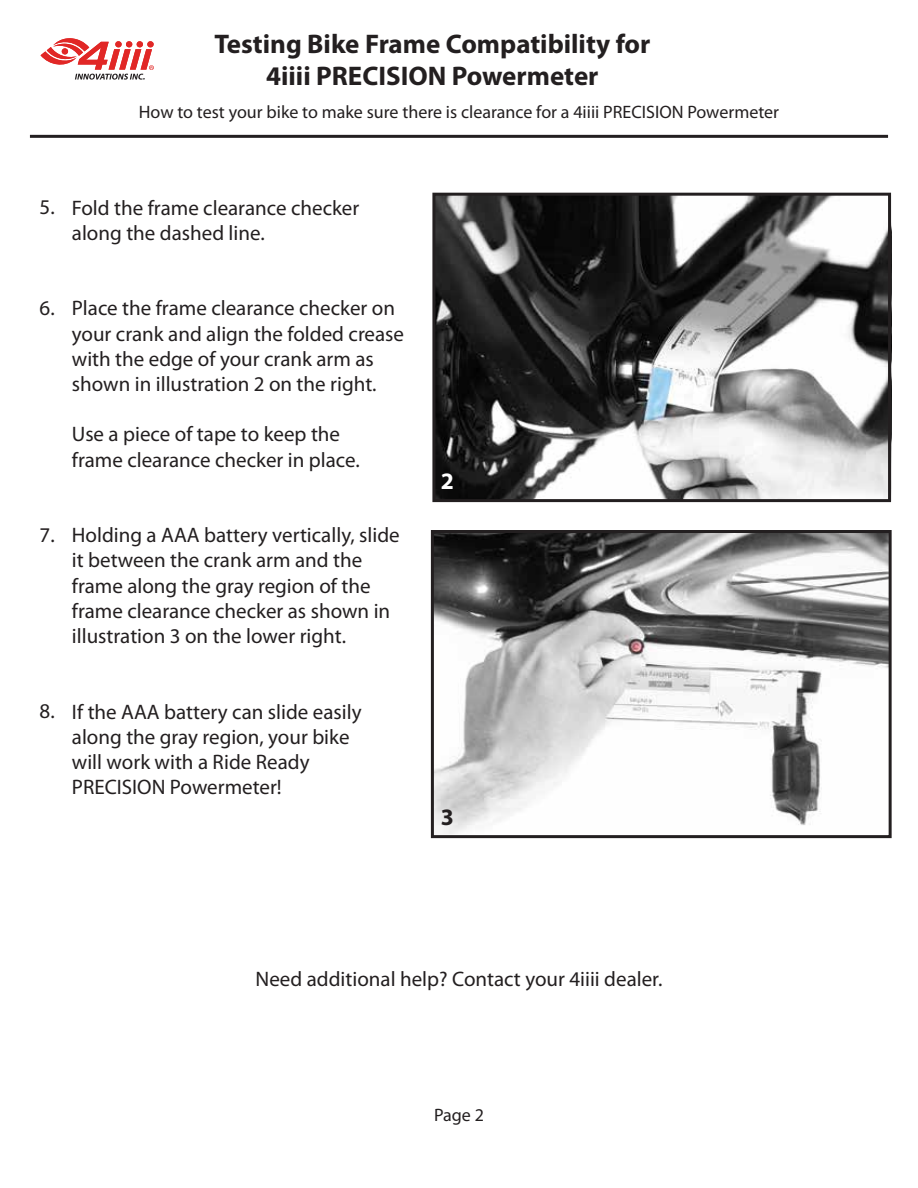
<style>
.page{position:relative;width:918px;height:1188px;background:#fff}
.page>*{position:absolute;margin:0;border:0;box-sizing:border-box;transform-origin:0 0}
.t1{font:700 27px/32.4px "Myriad Pro";color:#231f20;text-align:center}
.t2{font:700 23.55px "Myriad Pro";color:#fff}
.t3{font:700 23.55px "Myriad Pro";color:#231f20}
.t4{font:21px/25.2px "Myriad Pro";color:#231f20}
.t5{font:18px "Myriad Pro";color:#231f20}
</style>
<div class="page">
<svg style="left:41px;top:38px;width:113px;height:42px"></svg>
<hr style="left:30px;top:135px;width:858px;height:3px;background:#231f20">
<img style="left:436px;top:195px;width:456px;height:306px">
<div style="left:432px;top:193px;width:459px;height:309px;border:3px solid #231f20"></div>
<img style="left:435px;top:534px;width:453px;height:300px">
<div style="left:431px;top:530px;width:461px;height:308px;border:3px solid #231f20"></div>
<p class="t1" style="left:214px;top:27px;width:438px">Testing Bike Frame Compatibility for<br>4iiii PRECISION Powermeter</p>
<p class="t5" style="left:139px;top:101px;width:642px">How to test your bike to make sure there is clearance for a 4iiii PRECISION Powermeter</p>
<p class="t4" style="left:40px;top:194px;width:17px">5.</p>
<p class="t4" style="left:72px;top:195px;width:289px">Fold the frame clearance checker along the dashed line.</p>
<p class="t4" style="left:40px;top:295px;width:17px">6.</p>
<p class="t4" style="left:72px;top:295px;width:334px">Place the frame clearance checker on your crank and align the folded crease with the edge of your crank arm as shown in illustration 2 on the right.</p>
<p class="t4" style="left:72px;top:421px;width:289px">Use a piece of tape to keep the frame clearance checker in place.</p>
<p class="t2" style="left:441px;top:465px;width:15px">2</p>
<p class="t4" style="left:40px;top:522px;width:17px">7.</p>
<p class="t4" style="left:72px;top:522px;width:329px">Holding a AAA battery vertically, slide it between the crank arm and the frame along the gray region of the frame clearance checker as shown in illustration 3 on the lower right.</p>
<p class="t4" style="left:40px;top:698px;width:17px">8.</p>
<p class="t4" style="left:72px;top:699px;width:291px">If the AAA battery can slide easily along the gray region, your bike will work with a Ride Ready<br>PRECISION Powermeter!</p>
<p class="t3" style="left:441px;top:802px;width:15px">3</p>
<p class="t4" style="left:256px;top:966px;width:408px">Need additional help? Contact your 4iiii dealer.</p>
<p class="t5" style="left:434px;top:1104px;width:51px">Page 2</p>
</div>
